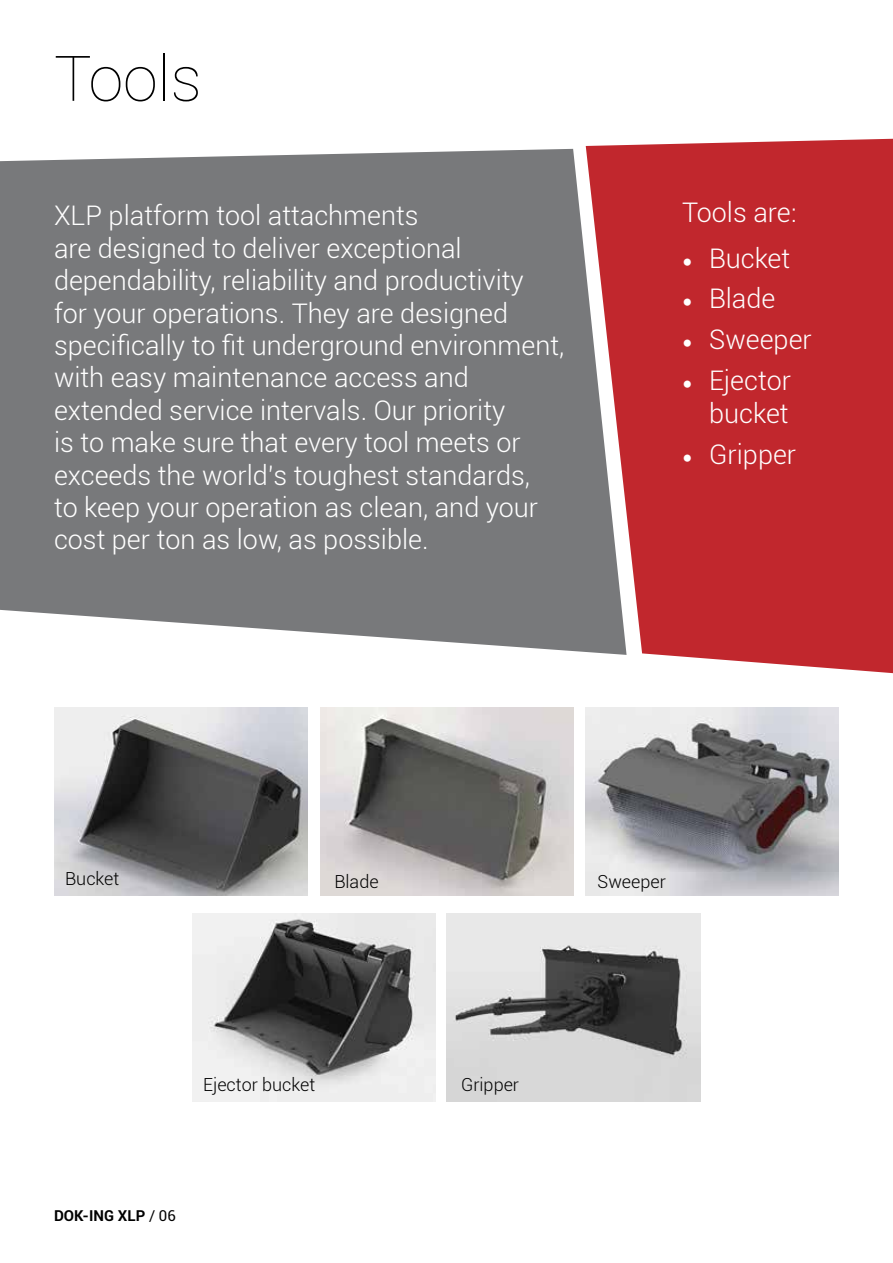
<style>
.page{position:relative;width:893px;height:1263px;background:#fff}
.page>*{position:absolute;margin:0;border:0;box-sizing:border-box;transform-origin:0 0}
.t1{font:100 63px "Roboto";color:#000}
.t2{font:300 27px/32.4px "Roboto";color:#fff}
.t3{font:300 18px "Roboto";color:#000}
.t4{font:700 15px "Roboto";color:#000}
.s1{font-family:"Minion Pro";font-weight:400}
.s2{font-weight:400}
</style>
<div class="page">
<img style="left:586px;top:708px;width:253px;height:187px">
<img style="left:320px;top:708px;width:253px;height:187px">
<img style="left:54px;top:708px;width:253px;height:187px">
<div style="left:586px;top:139px;width:307px;height:534px;background:#c1272d"></div>
<svg style="left:0;top:149px;width:627px;height:506px;background:#838183"></svg>
<img style="left:193px;top:913px;width:242px;height:189px">
<img style="left:447px;top:913px;width:254px;height:189px">
<h1 class="t1" style="left:54px;top:35px;width:149px">Tools</h1>
<p class="t2" style="left:54px;top:199px;width:512px">XLP platform tool attachments<br>are designed to deliver exceptional dependability, reliability and productivity<br>for your operations. They are designed specifically to fit underground environment, with easy maintenance access and extended service intervals. Our priority<br>is to make sure that every tool meets or exceeds the world’s toughest standards,<br>to keep your operation as clean, and your cost per ton as low, as possible.</p>
<p class="t2" style="left:682px;top:196px;width:116px">Tools are:</p>
<p class="t2" style="left:682px;top:241px;width:110px"><span class="s1">•</span> Bucket</p>
<p class="t2" style="left:682px;top:282px;width:95px"><span class="s1">•</span> Blade</p>
<p class="t2" style="left:682px;top:323px;width:131px"><span class="s1">•</span> Sweeper</p>
<p class="t2" style="left:682px;top:364px;width:110px;text-align:right"><span class="s1">•</span> Ejector bucket</p>
<p class="t2" style="left:682px;top:437px;width:116px"><span class="s1">•</span> Gripper</p>
<p class="t3" style="left:65px;top:866px;width:56px">Bucket</p>
<p class="t3" style="left:334px;top:869px;width:46px">Blade</p>
<p class="t3" style="left:597px;top:869px;width:70px">Sweeper</p>
<p class="t3" style="left:203px;top:1072px;width:114px">Ejector bucket</p>
<p class="t3" style="left:461px;top:1072px;width:60px">Gripper</p>
<p class="t4" style="left:54px;top:1205px;width:123px">DOK-ING XLP <span class="s2">/ 06</span></p>
</div>
